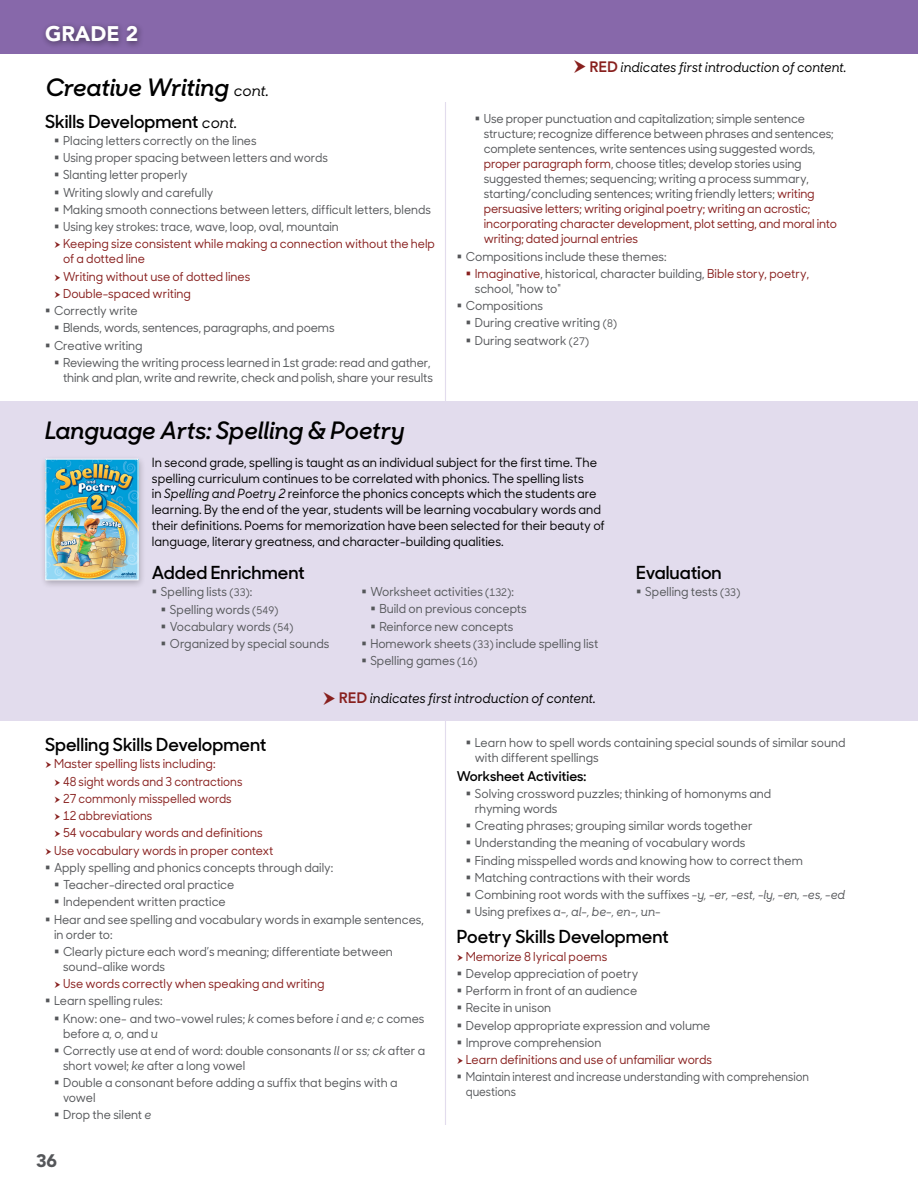
<style>
.page{position:relative;width:918px;height:1188px;background:#fff}
.page>*{position:absolute;margin:0;border:0;box-sizing:border-box;transform-origin:0 0}
.SS_Subjects_Subheads{font:italic 600 24px "Sharp Sans No 1";color:#000}
.t1{font:900 21px "Avenir";color:#fff}
.SS_Subhead_under_ite{font:600 18px "Sharp Sans No 1";color:#000}
.t2{font:900 18px "Avenir";color:#55575a}
.SS_Introduction_to_c{font:italic 500 13.5px "Sharp Sans No 1";color:#000;scale:.95 1}
.SS_Activities_and_De{font:600 13.5px "Sharp Sans No 1";color:#000}
.SS_Opening_Paragraph{font:500 12.75px/15.8px "Sharp Sans No 1";color:#000;scale:.95 1}
.t3{font:500 12.3px/15px "Sharp Sans No 1";color:#55575a;scale:.95 1}
.t4{font:500 12.3px/15px "Sharp Sans No 1";color:#88201e;scale:.95 1}
.t5{font:500 12.3px "Sharp Sans No 1";color:#55575a;scale:.94 1}
.t6{font:500 12.3px "Sharp Sans No 1";color:#88201e;scale:.92 1}
.t7{font:500 12.3px/15px "Sharp Sans No 1";color:#55575a;scale:.89 1}
.t8{font:italic 500 12.3px "Sharp Sans No 1";color:#55575a;scale:.95 1}
.s1{font-weight:500;font-size:15px}
.s2{font-weight:500;font-style:italic;font-size:15px}
.s3{font-family:"Avenir";font-weight:800;font-style:normal;font-size:15px;color:#88201e}
.s4{color:#88201e}
.s5{font-size:10.5px}
.s6{font-style:italic}
.s7{font-style:normal}
</style>
<div class="page">
<hr style="left:445px;top:102px;width:1px;height:1023px;background:#e2dced">
<div style="left:0;top:0;width:918px;height:54px;background:#8768aa"></div>
<div style="left:41px;top:21px;width:104px;height:28px;background:#000;opacity:.5"></div>
<div style="left:0;top:401px;width:918px;height:319px;background:#e2dced"></div>
<div style="left:40px;top:455px;width:106px;height:135px;background:#000;opacity:.25"></div>
<img style="left:47px;top:461px;width:89px;height:117px">
<div style="left:45px;top:459px;width:93px;height:121px;border:1px solid #fff"></div>
<h2 class="t1" style="left:45px;top:20px;width:95px">GRADE 2</h2>
<p class="SS_Subjects_Subheads" style="left:46px;top:67px;width:225px">Creative Writing <span class="s1">cont.</span></p>
<p class="SS_Subhead_under_ite" style="left:45px;top:107px;width:194px">Skills Development <span class="s2">cont.</span></p>
<p class="t5" style="left:63px;top:131px;width:208px">Placing letters correctly on the lines</p>
<p class="t5" style="left:63px;top:149px;width:283px">Using proper spacing between letters and words</p>
<p class="t5" style="left:63px;top:166px;width:134px">Slanting letter properly</p>
<p class="t5" style="left:63px;top:183px;width:162px">Writing slowly and carefully</p>
<p class="t5" style="left:63px;top:200px;width:393px">Making smooth connections between letters, difficult letters, blends</p>
<p class="t5" style="left:63px;top:218px;width:295px">Using key strokes: trace, wave, loop, oval, mountain</p>
<p class="t4" style="left:63px;top:236px;width:393px">Keeping size consistent while making a connection without the help of a dotted line</p>
<p class="t4" style="left:63px;top:268px;width:199px">Writing without use of dotted lines</p>
<p class="t4" style="left:63px;top:285px;width:136px">Double-spaced writing</p>
<p class="t3" style="left:54px;top:303px;width:90px">Correctly write</p>
<p class="t3" style="left:63px;top:320px;width:287px">Blends, words, sentences, paragraphs, and poems</p>
<p class="t3" style="left:54px;top:337px;width:95px">Creative writing</p>
<p class="t3" style="left:63px;top:354px;width:391px">Reviewing the writing process learned in 1st grade: read and gather, think and plan, write and rewrite, check and polish, share your results</p>
<p class="SS_Subjects_Subheads" style="left:45px;top:410px;width:361px">Language Arts: Spelling &amp; Poetry</p>
<p class="SS_Introduction_to_c" style="left:590px;top:57px;width:272px"><span class="s3">RED</span> indicates first introduction of content.</p>
<p class="t3" style="left:484px;top:111px;width:373px">Use proper punctuation and capitalization; simple sentence structure; recognize difference between phrases and sentences; complete sentences, write sentences using suggested words, <span class="s4">proper paragraph form</span>, choose titles; develop stories using suggested themes; sequencing; writing a process summary, starting/concluding sentences; writing friendly letters; <span class="s4">writing persuasive letters; writing original poetry; writing an acrostic; incorporating character development, plot setting, and moral into writing; dated journal entries</span></p>
<p class="t3" style="left:466px;top:248px;width:213px">Compositions include these themes:</p>
<p class="t3" style="left:475px;top:265px;width:354px"><span class="s4">Imaginative</span>, historical, character building, <span class="s4">Bible story, poetry, </span>school, "how to"</p>
<p class="t3" style="left:466px;top:298px;width:83px">Compositions</p>
<p class="t3" style="left:475px;top:315px;width:151px">During creative writing <span class="s5">(8)</span></p>
<p class="t3" style="left:475px;top:332px;width:122px">During seatwork <span class="s5">(27)</span></p>
<p class="SS_Opening_Paragraph" style="left:152px;top:454px;width:478px">In second grade, spelling is taught as an individual subject for the first time. The spelling curriculum continues to be correlated with phonics. The spelling lists<br>in <span class="s6">Spelling and Poetry 2</span> reinforce the phonics concepts which the students are learning. By the end of the year, students will be learning vocabulary words and their definitions. Poems for memorization have been selected for their beauty of language, literary greatness, and character-building qualities.</p>
<p class="SS_Subhead_under_ite" style="left:152px;top:559px;width:154px">Added Enrichment</p>
<p class="t3" style="left:161px;top:584px;width:98px">Spelling lists <span class="s5">(33)</span>:</p>
<p class="t3" style="left:170px;top:601px;width:116px">Spelling words <span class="s5">(549)</span></p>
<p class="t3" style="left:170px;top:619px;width:132px">Vocabulary words <span class="s5">(54)</span></p>
<p class="t3" style="left:170px;top:636px;width:169px">Organized by special sounds</p>
<p class="t3" style="left:370px;top:584px;width:153px">Worksheet activities <span class="s5">(132)</span>:</p>
<p class="t3" style="left:379px;top:601px;width:157px">Build on previous concepts</p>
<p class="t3" style="left:379px;top:618px;width:143px">Reinforce new concepts</p>
<p class="t3" style="left:370px;top:635px;width:241px">Homework sheets <span class="s5">(33)</span> include spelling list</p>
<p class="t3" style="left:370px;top:653px;width:114px">Spelling games <span class="s5">(16)</span></p>
<p class="SS_Introduction_to_c" style="left:339px;top:688px;width:272px"><span class="s3">RED</span> indicates first introduction of content.</p>
<p class="SS_Subhead_under_ite" style="left:636px;top:559px;width:87px">Evaluation</p>
<p class="t3" style="left:645px;top:584px;width:102px">Spelling tests <span class="s5">(33)</span></p>
<p class="SS_Subhead_under_ite" style="left:45px;top:731px;width:223px">Spelling Skills Development</p>
<p class="t4" style="left:54px;top:756px;width:172px">Master spelling lists including:</p>
<p class="t6" style="left:63px;top:772px;width:197px">48 sight words and 3 contractions</p>
<p class="t6" style="left:63px;top:789px;width:185px">27 commonly misspelled words</p>
<p class="t6" style="left:63px;top:807px;width:99px">12 abbreviations</p>
<p class="t4" style="left:63px;top:825px;width:212px">54 vocabulary words and definitions</p>
<p class="t4" style="left:54px;top:842px;width:232px">Use vocabulary words in proper context</p>
<p class="t3" style="left:54px;top:859px;width:296px">Apply spelling and phonics concepts through daily:</p>
<p class="t3" style="left:63px;top:877px;width:182px">Teacher-directed oral practice</p>
<p class="t3" style="left:63px;top:894px;width:173px">Independent written practice</p>
<p class="t3" style="left:54px;top:911px;width:391px">Hear and see spelling and vocabulary words in example sentences, in order to:</p>
<p class="t3" style="left:63px;top:943px;width:349px">Clearly picture each word’s meaning; differentiate between sound-alike words</p>
<p class="t4" style="left:63px;top:976px;width:277px">Use words correctly when speaking and writing</p>
<p class="t3" style="left:54px;top:993px;width:116px">Learn spelling rules:</p>
<p class="t3" style="left:63px;top:1010px;width:382px">Know: one- and two-vowel rules; <span class="s6">k</span> comes before <span class="s6">i</span> and <span class="s6">e; c</span> comes before <span class="s6">a, o,</span> and <span class="s6">u</span></p>
<p class="t3" style="left:63px;top:1042px;width:383px">Correctly use at end of word: double consonants <span class="s6">ll</span> or <span class="s6">ss; ck</span> after a short vowel; <span class="s6">ke</span> after a long vowel</p>
<p class="t3" style="left:63px;top:1075px;width:354px">Double a consonant before adding a suffix that begins with a vowel</p>
<p class="t3" style="left:63px;top:1107px;width:95px">Drop the silent <span class="s6">e</span></p>
<h3 class="t2" style="left:36px;top:1150px;width:23px">36</h3>
<p class="t3" style="left:475px;top:734px;width:392px">Learn how to spell words containing special sounds of similar sound with different spellings</p>
<p class="SS_Activities_and_De" style="left:457px;top:765px;width:131px">Worksheet Activities:</p>
<p class="t3" style="left:475px;top:785px;width:314px">Solving crossword puzzles; thinking of homonyms and rhyming words</p>
<p class="t3" style="left:475px;top:818px;width:294px">Creating phrases; grouping similar words together</p>
<p class="t3" style="left:475px;top:835px;width:286px">Understanding the meaning of vocabulary words</p>
<p class="t3" style="left:475px;top:852px;width:347px">Finding misspelled words and knowing how to correct them</p>
<p class="t3" style="left:475px;top:869px;width:229px">Matching contractions with their words</p>
<p class="t3" style="left:475px;top:887px;width:392px">Combining root words with the suffixes <span class="s6">-y, -er, -est, -ly, -en, -es, -ed</span></p>
<p class="t8" style="left:475px;top:903px;width:197px"><span class="s7">Using prefixes</span> a-, al-, be-, en-, un-</p>
<p class="SS_Subhead_under_ite" style="left:457px;top:923px;width:214px">Poetry Skills Development</p>
<p class="t4" style="left:466px;top:948px;width:151px">Memorize 8 lyrical poems</p>
<p class="t3" style="left:466px;top:965px;width:183px">Develop appreciation of poetry</p>
<p class="t3" style="left:466px;top:983px;width:182px">Perform in front of an audience</p>
<p class="t3" style="left:466px;top:1000px;width:91px">Recite in unison</p>
<p class="t3" style="left:466px;top:1017px;width:259px">Develop appropriate expression and volume</p>
<p class="t3" style="left:466px;top:1034px;width:144px">Improve comprehension</p>
<p class="t4" style="left:466px;top:1052px;width:261px">Learn definitions and use of unfamiliar words</p>
<p class="t7" style="left:466px;top:1069px;width:387px">Maintain interest and increase understanding with comprehension questions</p>
</div>
